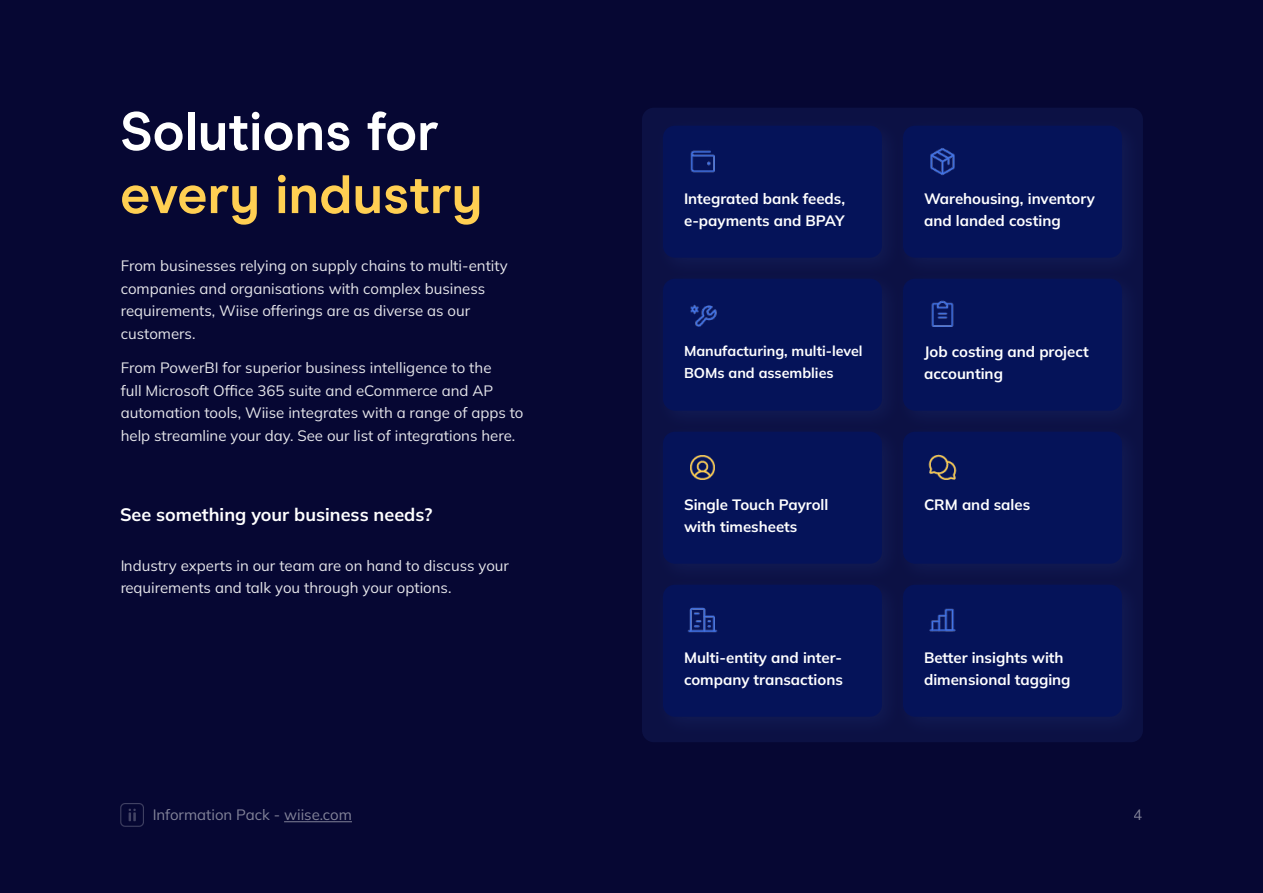
<style>
.page{position:relative;width:1263px;height:893px;background:#060733}
.page>*{position:absolute;margin:0;border:0;box-sizing:border-box;transform-origin:0 0}
.t1{font:700 54px "Modern Era";color:#ffcf52}
.t2{font:700 54px "Modern Era";color:#fff}
.t3{font:700 18px "Mulish";color:#fff}
.t4{font:15px/22.5px "Mulish";color:#fff}
.t5{font:700 15px/22.5px "Mulish";color:#fff}
.t6{font:700 14.25px/22.5px "Mulish";color:#fff}
</style>
<div class="page">
<hr style="left:284px;top:821px;width:68px;height:1px;background:#fff">
<img style="left:121px;top:804px;width:22px;height:22px">
<div style="left:642px;top:108px;width:501px;height:634px;background:#0c1245;border-radius:12px"></div>
<div style="left:663px;top:126px;width:219px;height:132px;background:#051359;border-radius:12px"></div>
<img style="left:690px;top:150px;width:25px;height:23px">
<div style="left:663px;top:279px;width:219px;height:132px;background:#051359;border-radius:12px"></div>
<img style="left:690px;top:304px;width:27px;height:23px">
<div style="left:663px;top:432px;width:219px;height:132px;background:#051359;border-radius:12px"></div>
<img style="left:690px;top:455px;width:25px;height:25px">
<div style="left:663px;top:585px;width:219px;height:132px;background:#051359;border-radius:12px"></div>
<img style="left:688px;top:607px;width:29px;height:26px">
<div style="left:892px;top:115px;width:253px;height:165px;background:#0c1246"></div>
<div style="left:903px;top:126px;width:219px;height:132px;background:#051359;border-radius:12px"></div>
<img style="left:930px;top:148px;width:25px;height:28px">
<div style="left:892px;top:268px;width:253px;height:165px;background:#0c1247"></div>
<div style="left:903px;top:279px;width:219px;height:132px;background:#051359;border-radius:12px"></div>
<img style="left:931px;top:300px;width:23px;height:27px">
<div style="left:892px;top:421px;width:253px;height:165px;background:#0c1247"></div>
<div style="left:903px;top:432px;width:219px;height:132px;background:#051359;border-radius:12px"></div>
<img style="left:928px;top:454px;width:29px;height:26px">
<div style="left:892px;top:574px;width:253px;height:165px;background:#0c1246"></div>
<div style="left:903px;top:585px;width:219px;height:132px;background:#051359;border-radius:12px"></div>
<img style="left:929px;top:608px;width:27px;height:24px">
<h1 class="t2" style="left:120px;top:99px;width:320px">Solutions for</h1>
<h1 class="t1" style="left:120px;top:162px;width:364px">every industry</h1>
<p class="t4" style="left:121px;top:254px;width:388px">From businesses relying on supply chains to multi-entity companies and organisations with complex business requirements, Wiise offerings are as diverse as our customers.</p>
<p class="t4" style="left:121px;top:356px;width:404px">From PowerBI for superior business intelligence to the<br>full Microsoft Office 365 suite and eCommerce and AP automation tools, Wiise integrates with a range of apps to help streamline your day. See our list of integrations here.</p>
<p class="t3" style="left:120px;top:502px;width:314px">See something your business needs?</p>
<p class="t4" style="left:120px;top:553px;width:390px">Industry experts in our team are on hand to discuss your requirements and talk you through your options.</p>
<p class="t5" style="left:684px;top:187px;width:163px">Integrated bank feeds, e-payments and BPAY</p>
<p class="t5" style="left:924px;top:187px;width:172px">Warehousing, inventory and landed costing</p>
<p class="t6" style="left:684px;top:339px;width:180px">Manufacturing, multi-level<br>BOMs and assemblies</p>
<p class="t5" style="left:924px;top:340px;width:166px">Job costing and project accounting</p>
<p class="t5" style="left:684px;top:493px;width:146px">Single Touch Payroll with timesheets</p>
<p class="t5" style="left:924px;top:493px;width:108px">CRM and sales</p>
<p class="t5" style="left:684px;top:646px;width:160px">Multi-entity and inter&shy;company transactions</p>
<p class="t5" style="left:924px;top:646px;width:148px">Better insights with dimensional tagging</p>
<p class="t4" style="left:152px;top:803px;width:201px">Information Pack - wiise.com</p>
<p class="t4" style="left:1134px;top:803px;width:10px">4</p>
</div>
